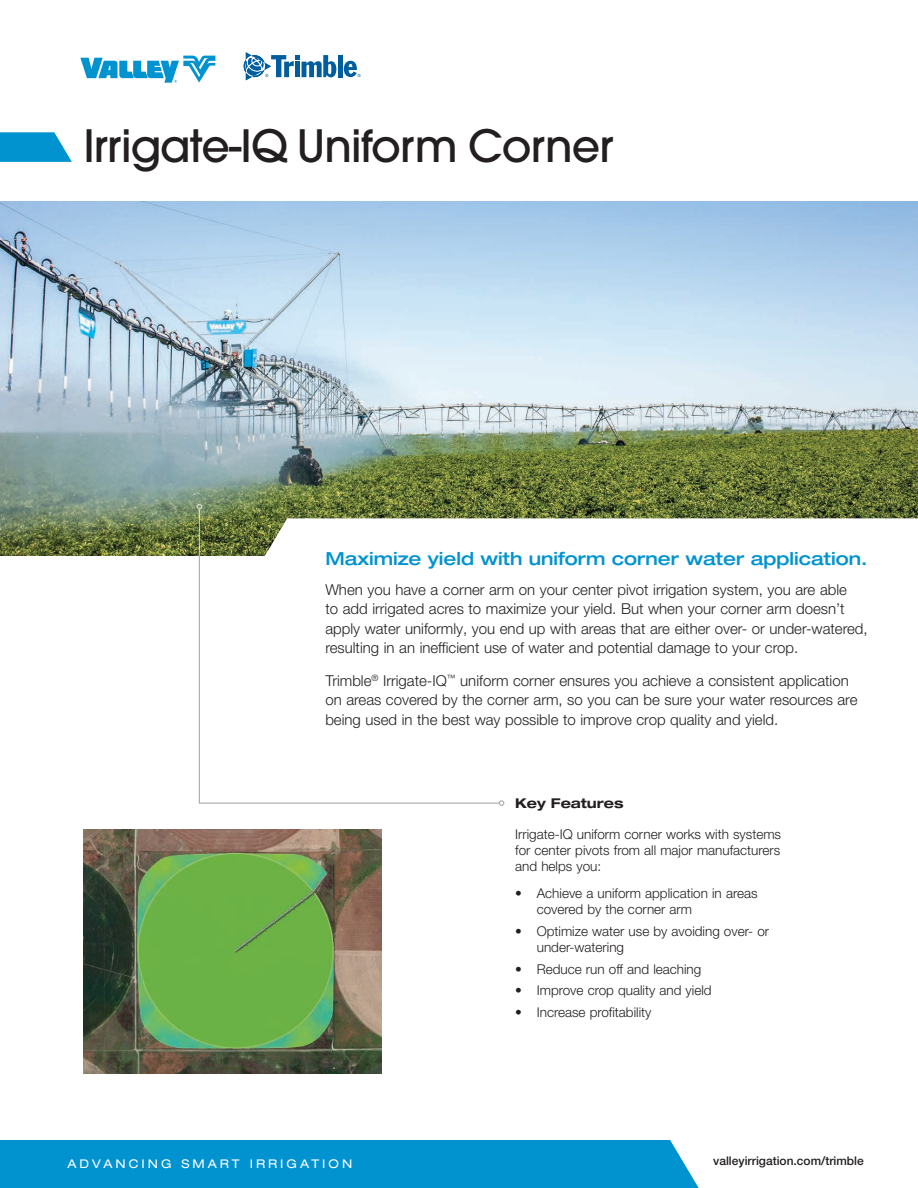
<style>
.page{position:relative;width:918px;height:1188px;background:#fff}
.page>*{position:absolute;margin:0;border:0;box-sizing:border-box;transform-origin:0 0}
.MainHeadFront{font:500 44.25px "Avant Garde";letter-spacing:-.02em;color:#231f20}
.t1{font:500 expanded 18px "Helvetica Neue LT Pro";color:#0093d0}
.Body{font:300 15px/19.5px "Helvetica Neue LT Pro";color:#231f20}
.Body-2{font:300 13.5px/16.2px "Helvetica Neue LT Pro";color:#231f20}
.t2{font:700 expanded 13.5px "Helvetica Neue LT Pro";color:#231f20}
.t3{font:500 12px "Helvetica Neue LT Pro";color:#231f20}
.t4{font:expanded 12px "Helvetica Neue LT Pro";letter-spacing:.25em;color:#fff}
</style>
<div class="page">
<img style="left:0;top:202px;width:918px;height:353px">
<svg style="left:500px;top:518px;width:418px;height:37px"></svg>
<div style="left:0;top:1140px;width:699px;height:48px;background:#0093d0"></div>
<svg style="left:0;top:132px;width:72px;height:30px;background:#23a1d6"></svg>
<svg style="left:80px;top:56px;width:135px;height:27px"></svg>
<div style="left:338px;top:55px;width:5px;height:22px;background:#005e9e"></div>
<svg style="left:244px;top:52px;width:92px;height:28px"></svg>
<svg style="left:344px;top:61px;width:17px;height:16px"></svg>
<img style="left:83px;top:829px;width:298px;height:244px">
<svg style="left:198px;top:508px;width:302px;height:296px"></svg>
<svg style="left:197px;top:504px;width:5px;height:5px"></svg>
<svg style="left:499px;top:800px;width:5px;height:6px"></svg>
<p class="MainHeadFront" style="left:83px;top:118px;width:532px">Irrigate-IQ Uniform Corner</p>
<p class="t1" style="left:325px;top:547px;width:544px">Maximize yield with uniform corner water application.</p>
<p class="Body" style="left:325px;top:580px;width:544px">When you have a corner arm on your center pivot irrigation system, you are able<br>to add irrigated acres to maximize your yield. But when your corner arm doesn’t apply water uniformly, you end up with areas that are either over- or under-watered, resulting in an inefficient use of water and potential damage to your crop.</p>
<p class="Body" style="left:325px;top:670px;width:534px">Trimble<sup>®</sup> Irrigate-IQ<sup>™</sup> uniform corner ensures you achieve a consistent application on areas covered by the corner arm, so you can be sure your water resources are being used in the best way possible to improve crop quality and yield.</p>
<p class="t2" style="left:515px;top:794px;width:110px">Key Features</p>
<p class="Body-2" style="left:515px;top:826px;width:267px;text-align:justify">Irrigate-IQ uniform corner works with systems for center pivots from all major manufacturers and helps you:</p>
<p class="Body-2" style="left:537px;top:885px;width:222px;text-indent:-22px">• Achieve a uniform application in areas covered by the corner arm</p>
<p class="Body-2" style="left:537px;top:923px;width:234px;text-indent:-22px">• Optimize water use by avoiding over- or under-watering</p>
<p class="Body-2" style="left:515px;top:961px;width:188px">• Reduce run off and leaching</p>
<p class="Body-2" style="left:515px;top:982px;width:198px">• Improve crop quality and yield</p>
<p class="Body-2" style="left:515px;top:1004px;width:138px">• Increase profitability</p>
<p class="t4" style="left:68px;top:1156px;width:286px">ADVANCING SMART IRRIGATION</p>
<p class="t3" style="left:713px;top:1154px;width:152px">valleyirrigation.com/trimble</p>
</div>
